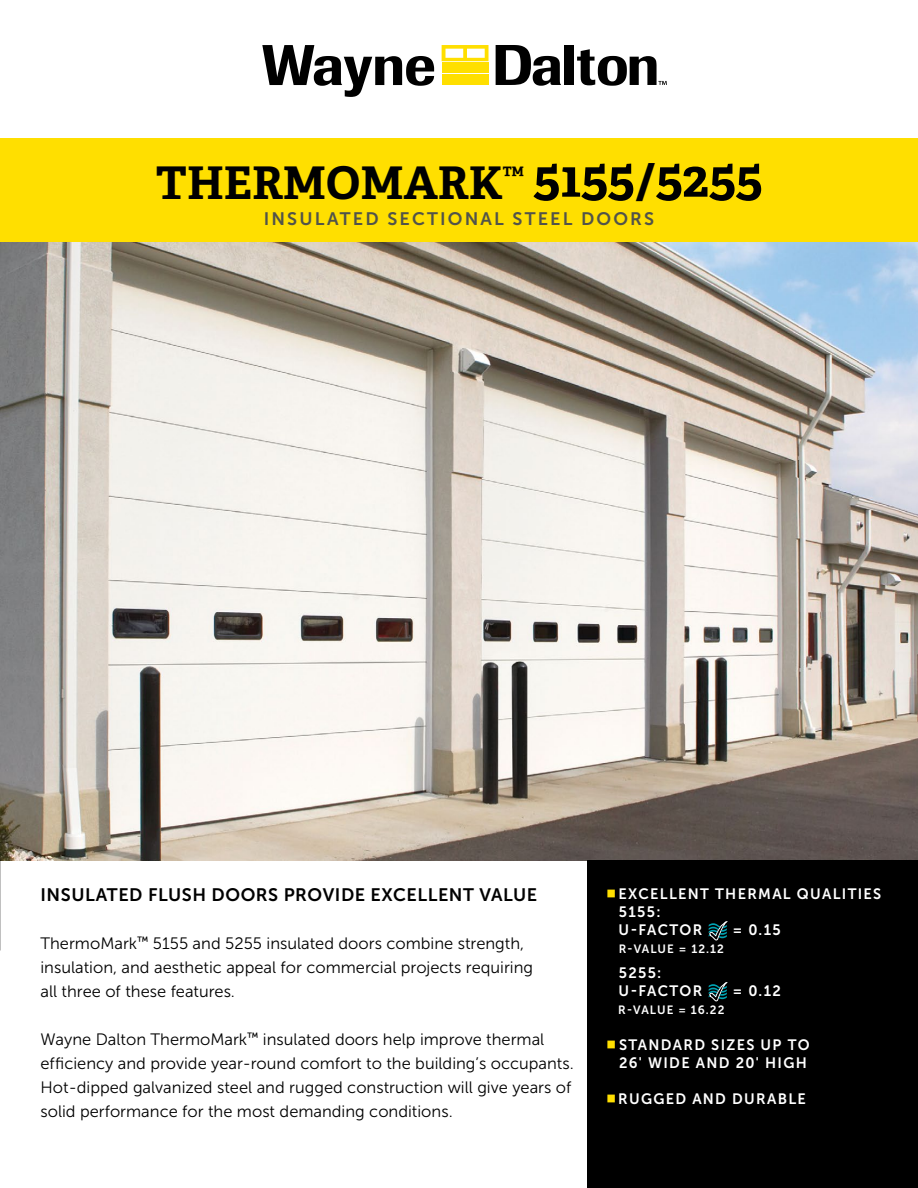
<style>
.page{position:relative;width:918px;height:1188px;background:#fff}
.page>*{position:absolute;margin:0;border:0;box-sizing:border-box;transform-origin:0 0}
.t1{font:700 45px "Adelle PE";color:#000}
.t2{font:18px "Museo Sans 700";letter-spacing:.03em;color:#000}
.t3{font:18px "Museo Sans 700";letter-spacing:.12em;color:#51534a}
.t4{font:16.5px/24px "Museo Sans 300";color:#000}
.t5{font:15px/18px "Museo Sans 700";letter-spacing:.09em;color:#fff}
.t6{font:12px "Museo Sans 700";letter-spacing:.09em;color:#fff}
.s1{font-size:51px}
</style>
<div class="page">
<img style="left:0;top:242px;width:918px;height:619px">
<div style="left:0;top:138px;width:918px;height:104px;background:#ffdf00"></div>
<svg style="left:496px;top:45px;width:65px;height:41px"></svg>
<div style="left:565px;top:45px;width:9px;height:40px;background:#000"></div>
<svg style="left:262px;top:45px;width:172px;height:52px"></svg>
<div style="left:442px;top:62px;width:47px;height:11px;background:#ffdf00"></div>
<div style="left:442px;top:74px;width:47px;height:11px;background:#ffdf00"></div>
<svg style="left:442px;top:45px;width:47px;height:16px"></svg>
<svg style="left:577px;top:49px;width:90px;height:37px"></svg>
<div style="left:588px;top:861px;width:330px;height:327px;background:#000"></div>
<svg style="left:709px;top:921px;width:18px;height:19px"></svg>
<svg style="left:709px;top:982px;width:18px;height:19px"></svg>
<h1 class="t1" style="left:156px;top:150px;width:609px">THERMOMARK<sup>™</sup> <span class="s1">5155</span>/<span class="s1">5255</span></h1>
<p class="t3" style="left:264px;top:209px;width:392px">INSULATED SECTIONAL STEEL DOORS</p>
<p class="t2" style="left:41px;top:885px;width:498px">INSULATED FLUSH DOORS PROVIDE EXCELLENT VALUE</p>
<p class="t4" style="left:40px;top:932px;width:494px">ThermoMark<sup>™</sup> 5155 and 5255 insulated doors combine strength, insulation, and aesthetic appeal for commercial projects requiring all three of these features.</p>
<p class="t4" style="left:40px;top:1028px;width:535px">Wayne Dalton ThermoMark<sup>™</sup> insulated doors help improve thermal efficiency and provide year-round comfort to the building’s occupants.<br>Hot-dipped galvanized steel and rugged construction will give years of solid performance for the most demanding conditions.</p>
<p class="t5" style="left:619px;top:885px;width:264px">EXCELLENT THERMAL QUALITIES<br>5155:<br>U-FACTOR</p>
<p class="t5" style="left:733px;top:921px;width:50px">= 0.15</p>
<p class="t6" style="left:619px;top:942px;width:107px">R-VALUE = 12.12</p>
<p class="t5" style="left:619px;top:964px;width:85px">5255:<br>U-FACTOR</p>
<p class="t5" style="left:733px;top:982px;width:50px">= 0.12</p>
<p class="t6" style="left:618px;top:1003px;width:108px">R-VALUE = 16.22</p>
<p class="t5" style="left:619px;top:1036px;width:192px">STANDARD SIZES UP TO<br>26' WIDE AND 20' HIGH</p>
<p class="t5" style="left:618px;top:1090px;width:189px">RUGGED AND DURABLE</p>
</div>
